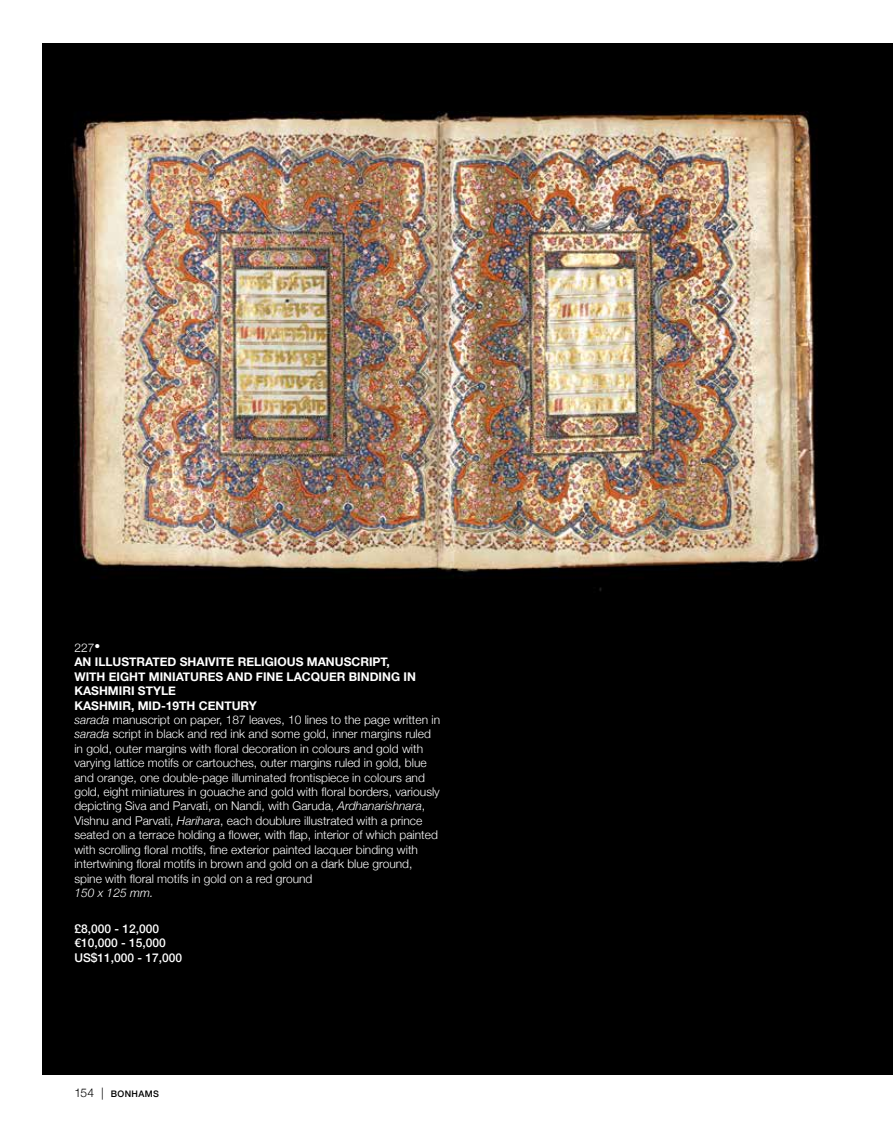
<style>
.page{position:relative;width:893px;height:1127px;background:#fff}
.page>*{position:absolute;margin:0;border:0;box-sizing:border-box;transform-origin:0 0}
.t1{font:300 12px/14.4px "Helvetica Neue";color:#fff}
.t2{font:500 12px/14.4px "Helvetica Neue";color:#fff}
.t3{font:italic 300 12px "Helvetica Neue";color:#fff}
.t4{font:500 9px "Helvetica Neue";letter-spacing:.035em;color:#000}
.s1{font-family:"Arial";font-weight:400;font-size:16.5px}
.s2{font-weight:700}
.s3{font-style:italic}
.s4{font-weight:300;font-size:12px}
</style>
<div class="page">
<div style="left:43px;top:43px;width:850px;height:1032px;background:#000"></div>
<img style="left:71px;top:111px;width:748px;height:480px">
<p class="t1" style="left:74px;top:640px;width:367px">227<span class="s1">•<br></span><span class="s2">AN ILLUSTRATED SHAIVITE RELIGIOUS MANUSCRIPT,<br>WITH EIGHT MINIATURES AND FINE LACQUER BINDING IN KASHMIRI STYLE<br>KASHMIR, MID-19TH CENTURY<br></span><span class="s3">sarada</span> manuscript on paper, 187 leaves, 10 lines to the page written in <span class="s3">sarada</span> script in black and red ink and some gold, inner margins ruled in gold, outer margins with floral decoration in colours and gold with varying lattice motifs or cartouches, outer margins ruled in gold, blue and orange, one double-page illuminated frontispiece in colours and gold, eight miniatures in gouache and gold with floral borders, variously depicting Siva and Parvati, on Nandi, with Garuda, <span class="s3">Ardhanarishnara</span>, Vishnu and Parvati, <span class="s3">Harihara</span>, each doublure illustrated with a prince seated on a terrace holding a flower, with flap, interior of which painted with scrolling floral motifs, fine exterior painted lacquer binding with intertwining floral motifs in brown and gold on a dark blue ground, spine with floral motifs in gold on a red ground</p>
<p class="t3" style="left:74px;top:883px;width:80px">150 x 125 mm.</p>
<p class="t2" style="left:74px;top:920px;width:109px">£8,000 - 12,000 €10,000 - 15,000<br>US$11,000 - 17,000</p>
<p class="t4" style="left:74px;top:1087px;width:86px"><span class="s4">154 |</span> BONHAMS</p>
</div>
